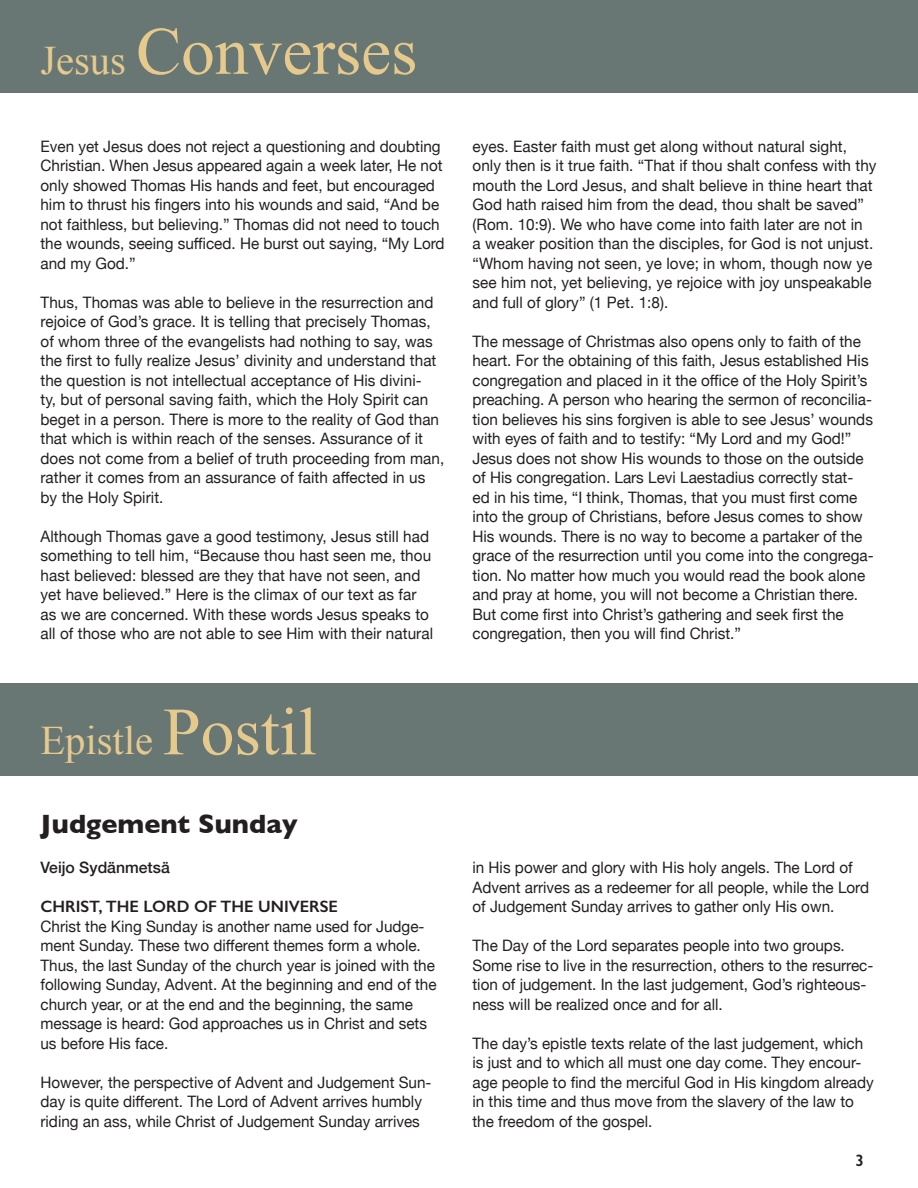
<style>
.page{position:relative;width:918px;height:1188px;background:#fff}
.page>*{position:absolute;margin:0;border:0;box-sizing:border-box;transform-origin:0 0}
.t1{font:67.5px "Times New Roman";color:#e6c98d}
.t2{font:40.5px "Times New Roman";color:#e6c98d}
.t3{font:700 27px "Gill Sans";color:#231f20}
.Subhead{font:600 16.5px "Gill Sans";color:#231f20}
.Text{font:15.75px/19.5px "Helvetica Neue";color:#231f20}
.Author{font:500 15.75px "Helvetica Neue";color:#231f20}
.s1{font-size:40.5px}
.s2{font-size:67.5px}
</style>
<div class="page">
<div style="left:0;top:0;width:918px;height:93px;background:#687774"></div>
<div style="left:0;top:683px;width:918px;height:93px;background:#687774"></div>
<p class="t1" style="left:40px;top:6px;width:378px"><span class="s1">Jesus</span> Converses</p>
<p class="Text" style="left:40px;top:137px;width:406px">Even yet Jesus does not reject a questioning and doubting Christian. When Jesus appeared again a week later, He not only showed Thomas His hands and feet, but encouraged him to thrust his fingers into his wounds and said, “And be not faithless, but believing.” Thomas did not need to touch the wounds, seeing sufficed. He burst out saying, “My Lord and my God.”</p>
<p class="Text" style="left:40px;top:293px;width:405px">Thus, Thomas was able to believe in the resurrection and rejoice of God’s grace. It is telling that precisely Thomas, of whom three of the evangelists had nothing to say, was the first to fully realize Jesus’ divinity and understand that the question is not intellectual acceptance of His divini-<br>ty, but of personal saving faith, which the Holy Spirit can beget in a person. There is more to the reality of God than that which is within reach of the senses. Assurance of it does not come from a belief of truth proceeding from man, rather it comes from an assurance of faith affected in us by the Holy Spirit.</p>
<p class="Text" style="left:40px;top:527px;width:394px">Although Thomas gave a good testimony, Jesus still had something to tell him, “Because thou hast seen me, thou hast believed: blessed are they that have not seen, and yet have believed.” Here is the climax of our text as far as we are concerned. With these words Jesus speaks to all of those who are not able to see Him with their natural</p>
<p class="t2" style="left:40px;top:714px;width:278px">Epistle <span class="s2">Postil</span></p>
<p class="t3" style="left:40px;top:802px;width:259px">Judgement Sunday</p>
<p class="Author" style="left:40px;top:855px;width:131px">Veijo Sydänmetsä</p>
<p class="Subhead" style="left:40px;top:896px;width:299px">CHRIST, THE LORD OF THE UNIVERSE</p>
<p class="Text" style="left:40px;top:917px;width:398px">Christ the King Sunday is another name used for Judge&shy;ment Sunday. These two different themes form a whole.<br>Thus, the last Sunday of the church year is joined with the following Sunday, Advent. At the beginning and end of the church year, or at the end and the beginning, the same message is heard: God approaches us in Christ and sets us before His face.</p>
<p class="Text" style="left:40px;top:1073px;width:393px">However, the perspective of Advent and Judgement Sun&shy;day is quite different. The Lord of Advent arrives humbly riding an ass, while Christ of Judgement Sunday arrives</p>
<p class="Text" style="left:472px;top:137px;width:406px">eyes. Easter faith must get along without natural sight, only then is it true faith. “That if thou shalt confess with thy mouth the Lord Jesus, and shalt believe in thine heart that God hath raised him from the dead, thou shalt be saved” (Rom. 10:9). We who have come into faith later are not in<br>a weaker position than the disciples, for God is not unjust. “Whom having not seen, ye love; in whom, though now ye see him not, yet believing, ye rejoice with joy unspeakable and full of glory” (1 Pet. 1:8).</p>
<p class="Text" style="left:472px;top:332px;width:403px">The message of Christmas also opens only to faith of the heart. For the obtaining of this faith, Jesus established His congregation and placed in it the office of the Holy Spirit’s preaching. A person who hearing the sermon of reconcilia&shy;tion believes his sins forgiven is able to see Jesus’ wounds with eyes of faith and to testify: “My Lord and my God!” Jesus does not show His wounds to those on the outside of His congregation. Lars Levi Laestadius correctly stat&shy;ed in his time, “I think, Thomas, that you must first come into the group of Christians, before Jesus comes to show His wounds. There is no way to become a partaker of the grace of the resurrection until you come into the congrega&shy;tion. No matter how much you would read the book alone and pray at home, you will not become a Christian there.<br>But come first into Christ’s gathering and seek first the congregation, then you will find Christ.”</p>
<p class="Text" style="left:472px;top:859px;width:398px">in His power and glory with His holy angels. The Lord of<br>Advent arrives as a redeemer for all people, while the Lord of Judgement Sunday arrives to gather only His own.</p>
<p class="Text" style="left:472px;top:937px;width:402px">The Day of the Lord separates people into two groups.<br>Some rise to live in the resurrection, others to the resurrec&shy;tion of judgement. In the last judgement, God’s righteous&shy;ness will be realized once and for all.</p>
<p class="Text" style="left:472px;top:1034px;width:403px">The day’s epistle texts relate of the last judgement, which is just and to which all must one day come. They encour&shy;age people to find the merciful God in His kingdom already in this time and thus move from the slavery of the law to the freedom of the gospel.</p>
<p class="Subhead" style="left:856px;top:1150px;width:10px">3</p>
</div>
